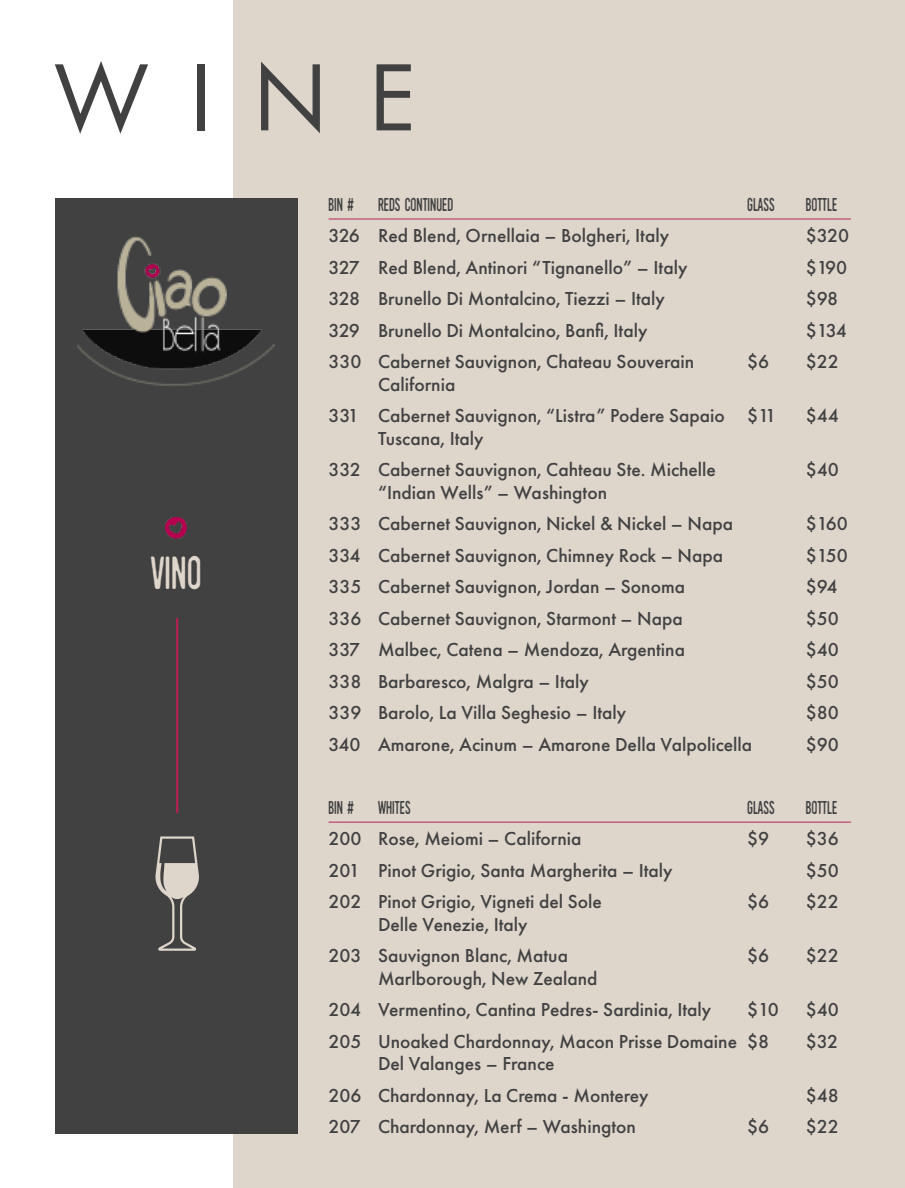
<style>
.page{position:relative;width:905px;height:1188px;background:#fff}
.page>*{position:absolute;margin:0;border:0;box-sizing:border-box;transform-origin:0 0}
.t1{font:99px "Futura PT";color:#414141}
.t2{font:45px "Kirkuvanpunainenkirsikka";color:#ded5cb}
.t3{font:500 19.5px "Futura PT";color:#414141}
.t4{font:18px "Kirkuvanpunainenkirsikka";color:#414141}
</style>
<div class="page">
<div style="left:234px;top:0;width:670px;height:1188px;background:#ded5cb"></div>
<div style="left:55px;top:198px;width:242px;height:936px;background:#414141"></div>
<img style="left:78px;top:236px;width:196px;height:150px">
<hr style="left:328px;top:219px;width:522px;height:1px;background:#b42154">
<hr style="left:328px;top:822px;width:522px;height:1px;background:#b42154">
<hr style="left:176px;top:618px;width:2px;height:195px;background:#b42154">
<img style="left:166px;top:518px;width:21px;height:20px">
<svg style="left:155px;top:836px;width:44px;height:115px"></svg>
<p class="t1" style="left:54px;top:39px;width:363px">WINE</p>
<p class="t2" style="left:151px;top:548px;width:52px">VINO</p>
<p class="t4" style="left:328px;top:194px;width:27px">BIN #</p>
<p class="t4" style="left:378px;top:194px;width:77px">REDS CONTINUED</p>
<p class="t4" style="left:747px;top:194px;width:29px">GLASS</p>
<p class="t4" style="left:805px;top:194px;width:33px">BOTTLE</p>
<p class="t3" style="left:328px;top:224px;width:342px">326 Red Blend, Ornellaia – Bolgheri, Italy</p>
<p class="t3" style="left:805px;top:224px;width:45px">$320</p>
<p class="t3" style="left:328px;top:256px;width:360px">327 Red Blend, Antinori “Tignanello” – Italy</p>
<p class="t3" style="left:805px;top:256px;width:43px">$190</p>
<p class="t3" style="left:328px;top:287px;width:338px">328 Brunello Di Montalcino, Tiezzi – Italy</p>
<p class="t3" style="left:805px;top:287px;width:34px">$98</p>
<p class="t3" style="left:328px;top:319px;width:320px">329 Brunello Di Montalcino, Banfi, Italy</p>
<p class="t3" style="left:805px;top:319px;width:43px">$134</p>
<p class="t3" style="left:328px;top:350px;width:367px">330 Cabernet Sauvignon, Chateau Souverain</p>
<p class="t3" style="left:747px;top:350px;width:24px">$6</p>
<p class="t3" style="left:805px;top:350px;width:35px">$22</p>
<p class="t3" style="left:378px;top:373px;width:79px">California</p>
<p class="t3" style="left:328px;top:404px;width:449px">331 Cabernet Sauvignon, “Listra” Podere Sapaio $11</p>
<p class="t3" style="left:805px;top:404px;width:35px">$44</p>
<p class="t3" style="left:378px;top:427px;width:107px">Tuscana, Italy</p>
<p class="t3" style="left:328px;top:458px;width:389px">332 Cabernet Sauvignon, Cahteau Ste. Michelle</p>
<p class="t3" style="left:805px;top:458px;width:35px">$40</p>
<p class="t3" style="left:378px;top:481px;width:231px">“Indian Wells” – Washington</p>
<p class="t3" style="left:328px;top:512px;width:406px">333 Cabernet Sauvignon, Nickel &amp; Nickel – Napa</p>
<p class="t3" style="left:805px;top:512px;width:44px">$160</p>
<p class="t3" style="left:328px;top:544px;width:396px">334 Cabernet Sauvignon, Chimney Rock – Napa</p>
<p class="t3" style="left:805px;top:544px;width:44px">$150</p>
<p class="t3" style="left:328px;top:575px;width:358px">335 Cabernet Sauvignon, Jordan – Sonoma</p>
<p class="t3" style="left:805px;top:575px;width:33px">$94</p>
<p class="t3" style="left:328px;top:607px;width:356px">336 Cabernet Sauvignon, Starmont – Napa</p>
<p class="t3" style="left:805px;top:607px;width:35px">$50</p>
<p class="t3" style="left:328px;top:638px;width:358px">337 Malbec, Catena – Mendoza, Argentina</p>
<p class="t3" style="left:805px;top:638px;width:35px">$40</p>
<p class="t3" style="left:328px;top:670px;width:262px">338 Barbaresco, Malgra – Italy</p>
<p class="t3" style="left:805px;top:670px;width:35px">$50</p>
<p class="t3" style="left:328px;top:701px;width:299px">339 Barolo, La Villa Seghesio – Italy</p>
<p class="t3" style="left:805px;top:701px;width:35px">$80</p>
<p class="t3" style="left:328px;top:733px;width:425px">340 Amarone, Acinum – Amarone Della Valpolicella</p>
<p class="t3" style="left:805px;top:733px;width:35px">$90</p>
<p class="t4" style="left:328px;top:797px;width:27px">BIN #</p>
<p class="t4" style="left:378px;top:797px;width:34px">WHITES</p>
<p class="t4" style="left:747px;top:797px;width:29px">GLASS</p>
<p class="t4" style="left:805px;top:797px;width:33px">BOTTLE</p>
<p class="t3" style="left:328px;top:827px;width:254px">200 Rose, Meiomi – California</p>
<p class="t3" style="left:747px;top:827px;width:24px">$9</p>
<p class="t3" style="left:805px;top:827px;width:35px">$36</p>
<p class="t3" style="left:328px;top:859px;width:345px">201 Pinot Grigio, Santa Margherita – Italy</p>
<p class="t3" style="left:805px;top:859px;width:35px">$50</p>
<p class="t3" style="left:328px;top:890px;width:275px">202 Pinot Grigio, Vigneti del Sole</p>
<p class="t3" style="left:747px;top:890px;width:24px">$6</p>
<p class="t3" style="left:805px;top:890px;width:35px">$22</p>
<p class="t3" style="left:378px;top:913px;width:151px">Delle Venezie, Italy</p>
<p class="t3" style="left:328px;top:944px;width:241px">203 Sauvignon Blanc, Matua</p>
<p class="t3" style="left:747px;top:944px;width:24px">$6</p>
<p class="t3" style="left:805px;top:944px;width:35px">$22</p>
<p class="t3" style="left:378px;top:967px;width:221px">Marlborough, New Zealand</p>
<p class="t3" style="left:328px;top:998px;width:384px">204 Vermentino, Cantina Pedres- Sardinia, Italy</p>
<p class="t3" style="left:747px;top:998px;width:33px">$10</p>
<p class="t3" style="left:805px;top:998px;width:35px">$40</p>
<p class="t3" style="left:328px;top:1030px;width:442px">205 Unoaked Chardonnay, Macon Prisse Domaine $8</p>
<p class="t3" style="left:805px;top:1030px;width:34px">$32</p>
<p class="t3" style="left:378px;top:1052px;width:178px">Del Valanges – France</p>
<p class="t3" style="left:328px;top:1084px;width:321px">206 Chardonnay, La Crema - Monterey</p>
<p class="t3" style="left:805px;top:1084px;width:35px">$48</p>
<p class="t3" style="left:328px;top:1115px;width:309px">207 Chardonnay, Merf – Washington</p>
<p class="t3" style="left:747px;top:1115px;width:24px">$6</p>
<p class="t3" style="left:805px;top:1115px;width:35px">$22</p>
</div>
